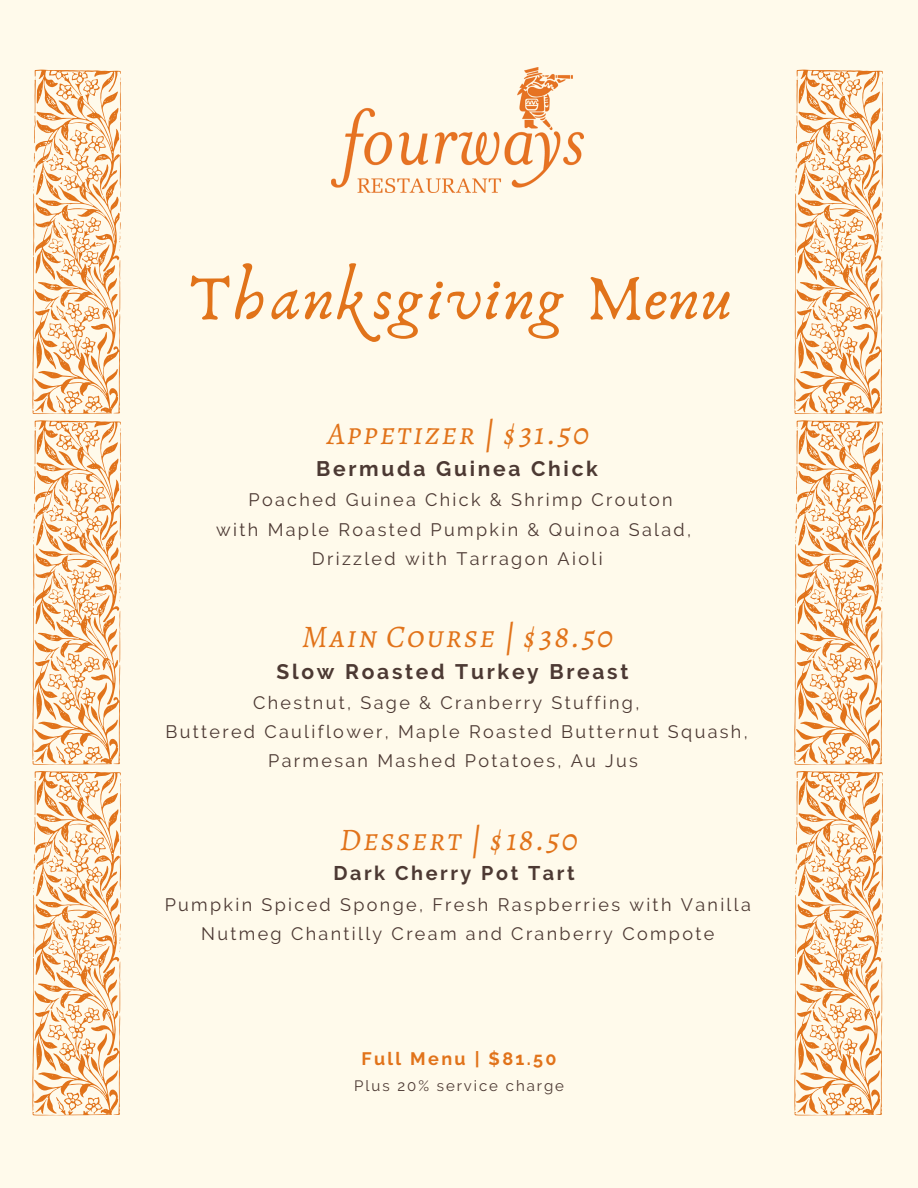
<style>
.page{position:relative;width:918px;height:1188px;background:#fffaeb}
.page>*{position:absolute;margin:0;border:0;box-sizing:border-box;transform-origin:0 0}
.t1{font:66px "Anaktoria";letter-spacing:.04em;color:#e1731a}
.t2{font:italic 31.5px "Alegreya SC";letter-spacing:.06em;color:#e1731a}
.t3{font:700 21px "Raleway";letter-spacing:.13em;color:#4c3933}
.t4{font:700 19.8px "Raleway";letter-spacing:.13em;color:#4c3933}
.t5{font:18px/29.2px "Raleway";letter-spacing:.13em;color:#4c3933;text-align:center}
.t6{font:700 18px "Raleway";letter-spacing:.13em;color:#e1731a}
.t7{font:15px "Raleway";letter-spacing:.13em;color:#4c3933}
</style>
<div class="page">
<svg style="left:32px;top:70px;width:89px;height:344px"></svg>
<svg style="left:32px;top:420px;width:89px;height:345px"></svg>
<svg style="left:32px;top:771px;width:89px;height:344px"></svg>
<svg style="left:794px;top:70px;width:89px;height:344px"></svg>
<svg style="left:794px;top:420px;width:89px;height:345px"></svg>
<svg style="left:794px;top:771px;width:89px;height:344px"></svg>
<img style="left:332px;top:68px;width:252px;height:125px">
<p class="t1" style="left:189px;top:258px;width:545px">Thanksgiving Menu</p>
<p class="t2" style="left:327px;top:412px;width:263px">Appetizer | $31.50</p>
<p class="t3" style="left:316px;top:456px;width:283px">Bermuda Guinea Chick</p>
<p class="t5" style="left:249px;top:485px;width:426px">Poached Guinea Chick &amp; Shrimp Crouton</p>
<p class="t5" style="left:216px;top:515px;width:476px">with Maple Roasted Pumpkin &amp; Quinoa Salad,</p>
<p class="t5" style="left:312px;top:544px;width:292px">Drizzled with Tarragon Aioli</p>
<h1 class="t2" style="left:302px;top:615px;width:313px">Main Course | $38.50</h1>
<p class="t3" style="left:277px;top:659px;width:353px">Slow Roasted Turkey Breast</p>
<p class="t5" style="left:253px;top:688px;width:388px">Chestnut, Sage &amp; Cranberry Stuffing,</p>
<p class="t5" style="left:165px;top:717px;width:584px">Buttered Cauliflower, Maple Roasted Butternut Squash,</p>
<p class="t5" style="left:268px;top:746px;width:371px">Parmesan Mashed Potatoes, Au Jus</p>
<h3 class="t2" style="left:340px;top:818px;width:239px">Dessert | $18.50</h3>
<h2 class="t4" style="left:333px;top:862px;width:243px">Dark Cherry Pot Tart</h2>
<h2 class="t5" style="left:165px;top:890px;width:588px">Pumpkin Spiced Sponge, Fresh Raspberries with Vanilla<br>Nutmeg Chantilly Cream and Cranberry Compote</h2>
<h2 class="t6" style="left:361px;top:1048px;width:197px">Full Menu | $81.50</h2>
<h3 class="t7" style="left:354px;top:1077px;width:211px">Plus 20% service charge</h3>
</div>
